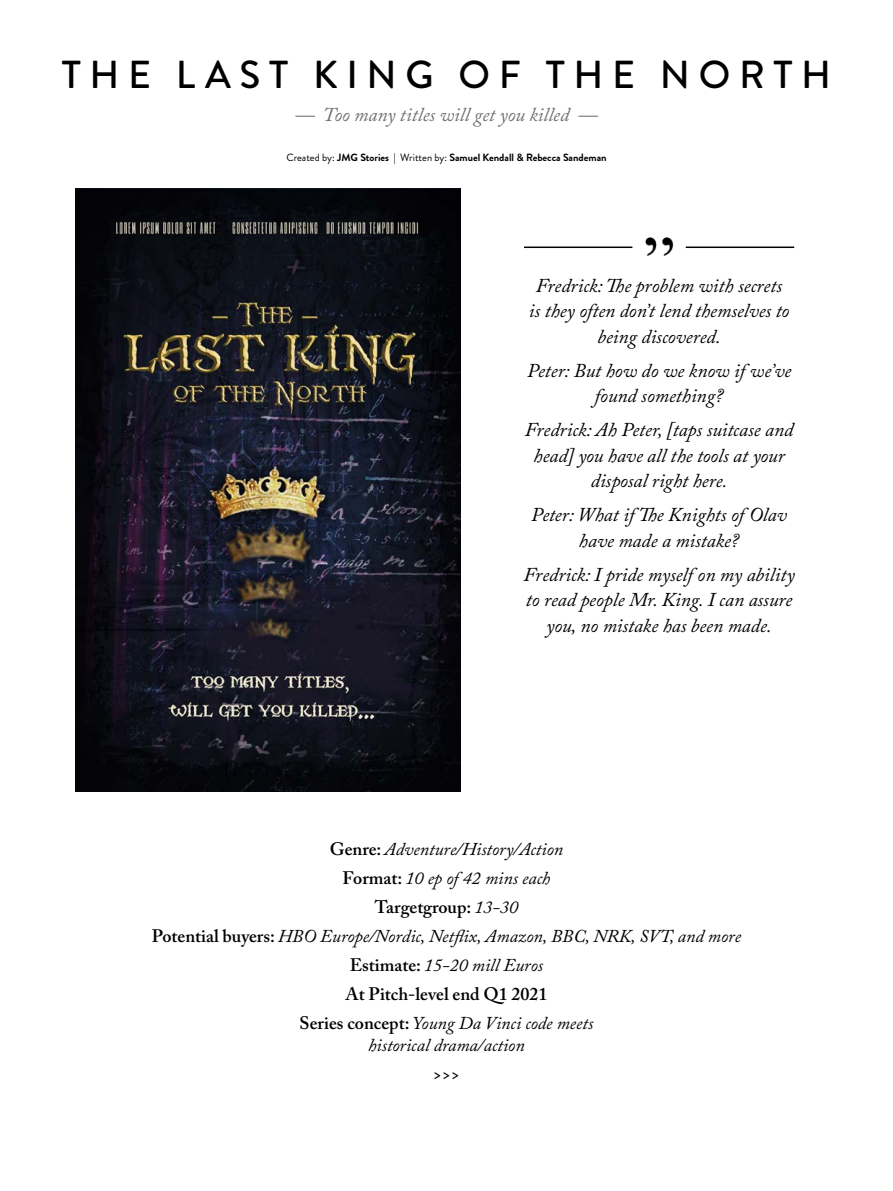
<style>
.page{position:relative;width:893px;height:1191px;background:#fff}
.page>*{position:absolute;margin:0;border:0;box-sizing:border-box;transform-origin:0 0}
.t1{font:500 39px "Brandon Grotesque";letter-spacing:.22em;color:#000}
.t2{font:italic 19.5px/25.5px "Adobe Caslon Pro";color:#000;text-align:center}
.t3{font:italic 19.5px "Adobe Caslon Pro";color:#706f6f}
.t4{font:italic 18px/28.8px "Adobe Caslon Pro";color:#000;text-align:center}
.t5{font:600 18px "Adobe Caslon Pro";color:#000}
.t6{font:700 10.5px "Brandon Grotesque";color:#000}
.s1{font-weight:400}
.s2{font-weight:600;font-style:normal}
</style>
<div class="page">
<img style="left:645px;top:237px;width:28px;height:19px">
<hr style="left:524px;top:246px;width:108px;height:2px;background:#000">
<hr style="left:686px;top:246px;width:108px;height:2px;background:#000">
<img style="left:76px;top:188px;width:385px;height:603px">
<h1 class="t1" style="left:62px;top:48px;width:771px">THE LAST KING OF THE NORTH</h1>
<p class="t3" style="left:295px;top:103px;width:304px">— Too many titles will get you killed —</p>
<p class="t6" style="left:286px;top:150px;width:322px"><span class="s1">Created by:</span> JMG Stories | <span class="s1">Written by:</span> Samuel Kendall &amp; Rebecca Sandeman</p>
<p class="t2" style="left:529px;top:272px;width:262px">Fredrick: The problem with secrets is they often don’t lend themselves to being discovered.</p>
<p class="t2" style="left:527px;top:357px;width:266px">Peter: But how do we know if we’ve found something?</p>
<p class="t2" style="left:525px;top:417px;width:270px">Fredrick: Ah Peter, [taps suitcase and head] you have all the tools at your disposal right here.</p>
<p class="t2" style="left:531px;top:502px;width:257px">Peter: What if The Knights of Olav have made a mistake?</p>
<p class="t2" style="left:524px;top:561px;width:273px">Fredrick: I pride myself on my ability to read people Mr. King. I can assure you, no mistake has been made.</p>
<p class="t4" style="left:152px;top:835px;width:591px"><span class="s2">Genre:</span> Adventure/History/Action<br><span class="s2">Format:</span> 10 ep of 42 mins each<br><span class="s2">Targetgroup:</span> 13-30<br><span class="s2">Potential buyers:</span> HBO Europe/Nordic, Netflix, Amazon, BBC, NRK, SVT, and more <span class="s2">Estimate:</span> 15-20 mill Euros<br><span class="s2">At Pitch-level end Q1 2021<br>Series concept:</span> Young Da Vinci code meets</p>
<p class="t4" style="left:368px;top:1030px;width:158px">historical drama/action</p>
<p class="t5" style="left:433px;top:1063px;width:28px">&gt;&gt;&gt;</p>
</div>
